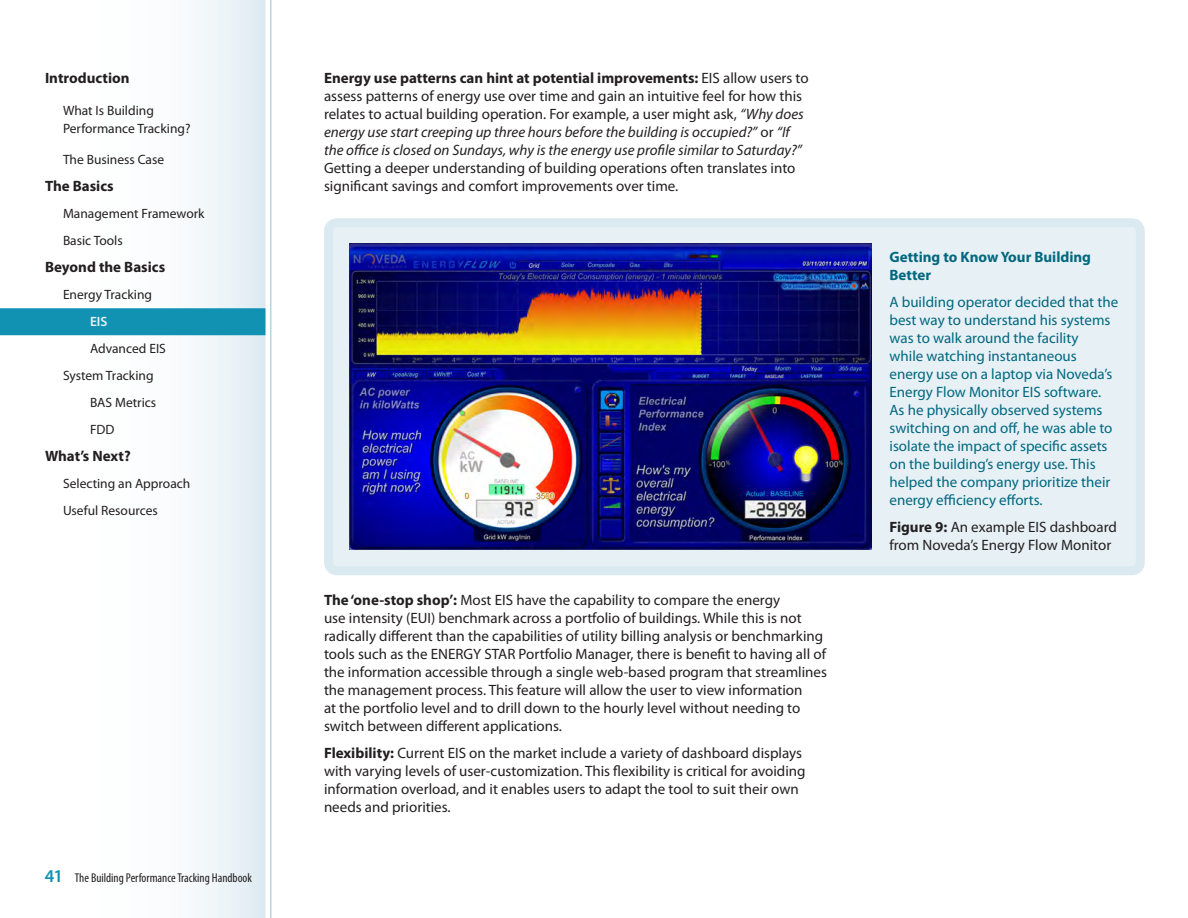
<style>
.page{position:relative;width:1188px;height:918px;background:#fff}
.page>*{position:absolute;margin:0;border:0;box-sizing:border-box;transform-origin:0 0}
.dl{font:15px/18px "Myriad Pro";color:#231f20}
.t1{font:15px/18px "Myriad Pro";color:#00687f}
.nav_ol_li{font:700 15px "Myriad Pro";color:#231f20}
.t2{font:700 15px/18px "Myriad Pro";color:#00687f}
.nav_ol_ol_li{font:13.5px "Myriad Pro";color:#231f20}
.nav_ol_ol_li_line2{font:13.5px/18px "Myriad Pro";color:#231f20}
.nav_ol_ol_ol_li{font:13.5px "Myriad Pro";color:#231f20}
.nav_ol_ol_ol_li_curr{font:600 13.5px "Myriad Pro";color:#e7f0f5}
.t3{font:condensed 12.75px "Myriad Pro";color:#231f20}
.s1{font-weight:600;font-stretch:normal;font-size:18px;color:#1192b3}
.s2{font-weight:700}
.s3{font-style:italic}
</style>
<div class="page">
<div style="left:0;top:0;width:266px;height:918px;background:linear-gradient(to right,#fff,#eaf2f6)"></div>
<hr style="left:270px;top:0;width:2px;height:918px;background:#bbd4e2">
<div style="left:0;top:308px;width:266px;height:27px;background:#1192b3"></div>
<div style="left:328px;top:223px;width:812px;height:348px;background:#e7f0f5;border-radius:9px"></div>
<img style="left:350px;top:244px;width:522px;height:306px">
<div style="left:324px;top:218px;width:821px;height:357px;border:9px solid #dbe9f0;border-radius:9px"></div>
<p class="nav_ol_li" style="left:45px;top:68px;width:86px">Introduction</p>
<p class="nav_ol_ol_li_line2" style="left:63px;top:101px;width:129px">What Is Building<br>Performance Tracking?</p>
<p class="nav_ol_ol_li" style="left:63px;top:151px;width:103px">The Business Case</p>
<p class="nav_ol_li" style="left:45px;top:176px;width:70px">The Basics</p>
<p class="nav_ol_ol_li" style="left:63px;top:205px;width:143px">Management Framework</p>
<p class="nav_ol_ol_li" style="left:63px;top:232px;width:61px">Basic Tools</p>
<p class="nav_ol_li" style="left:45px;top:257px;width:122px">Beyond the Basics</p>
<p class="nav_ol_ol_li" style="left:63px;top:286px;width:91px">Energy Tracking</p>
<p class="nav_ol_ol_ol_li_curr" style="left:90px;top:313px;width:19px">EIS</p>
<p class="nav_ol_ol_ol_li" style="left:90px;top:340px;width:77px">Advanced EIS</p>
<p class="nav_ol_ol_li" style="left:63px;top:367px;width:92px">System Tracking</p>
<p class="nav_ol_ol_ol_li" style="left:90px;top:394px;width:68px">BAS Metrics</p>
<p class="nav_ol_ol_ol_li" style="left:90px;top:421px;width:26px">FDD</p>
<p class="nav_ol_li" style="left:45px;top:446px;width:87px">What’s Next?</p>
<p class="nav_ol_ol_li" style="left:63px;top:475px;width:129px">Selecting an Approach</p>
<p class="nav_ol_ol_li" style="left:63px;top:502px;width:96px">Useful Resources</p>
<p class="t3" style="left:45px;top:870px;width:209px"><span class="s1">41</span> The Building Performance Tracking Handbook</p>
<p class="dl" style="left:324px;top:69px;width:486px"><span class="s2">Energy use patterns can hint at potential improvements:</span> EIS allow users to assess patterns of energy use over time and gain an intuitive feel for how this relates to actual building operation. For example, a user might ask, <span class="s3">“Why does energy use start creeping up three hours before the building is occupied?”</span> or <span class="s3">“If the office is closed on Sundays, why is the energy use profile similar to Saturday?” </span>Getting a deeper understanding of building operations often translates into significant savings and comfort improvements over time.</p>
<p class="dl" style="left:324px;top:591px;width:505px"><span class="s2">The ‘one-stop shop’:</span> Most EIS have the capability to compare the energy<br>use intensity (EUI) benchmark across a portfolio of buildings. While this is not radically different than the capabilities of utility billing analysis or benchmarking tools such as the ENERGY STAR Portfolio Manager, there is benefit to having all of the information accessible through a single web-based program that streamlines the management process. This feature will allow the user to view information<br>at the portfolio level and to drill down to the hourly level without needing to switch between different applications.</p>
<p class="dl" style="left:324px;top:744px;width:483px"><span class="s2">Flexibility:</span> Current EIS on the market include a variety of dashboard displays with varying levels of user-customization. This flexibility is critical for avoiding information overload, and it enables users to adapt the tool to suit their own needs and priorities.</p>
<p class="t2" style="left:890px;top:247px;width:203px">Getting to Know Your Building<br>Better</p>
<p class="t1" style="left:890px;top:292px;width:230px">A building operator decided that the best way to understand his systems was to walk around the facility<br>while watching instantaneous energy use on a laptop via Noveda’s Energy Flow Monitor EIS software.<br>As he physically observed systems switching on and off, he was able to isolate the impact of specific assets on the building’s energy use. This helped the company prioritize their energy efficiency efforts.</p>
<p class="dl" style="left:890px;top:517px;width:229px"><span class="s2">Figure 9:</span> An example EIS dashboard from Noveda’s Energy Flow Monitor</p>
</div>
